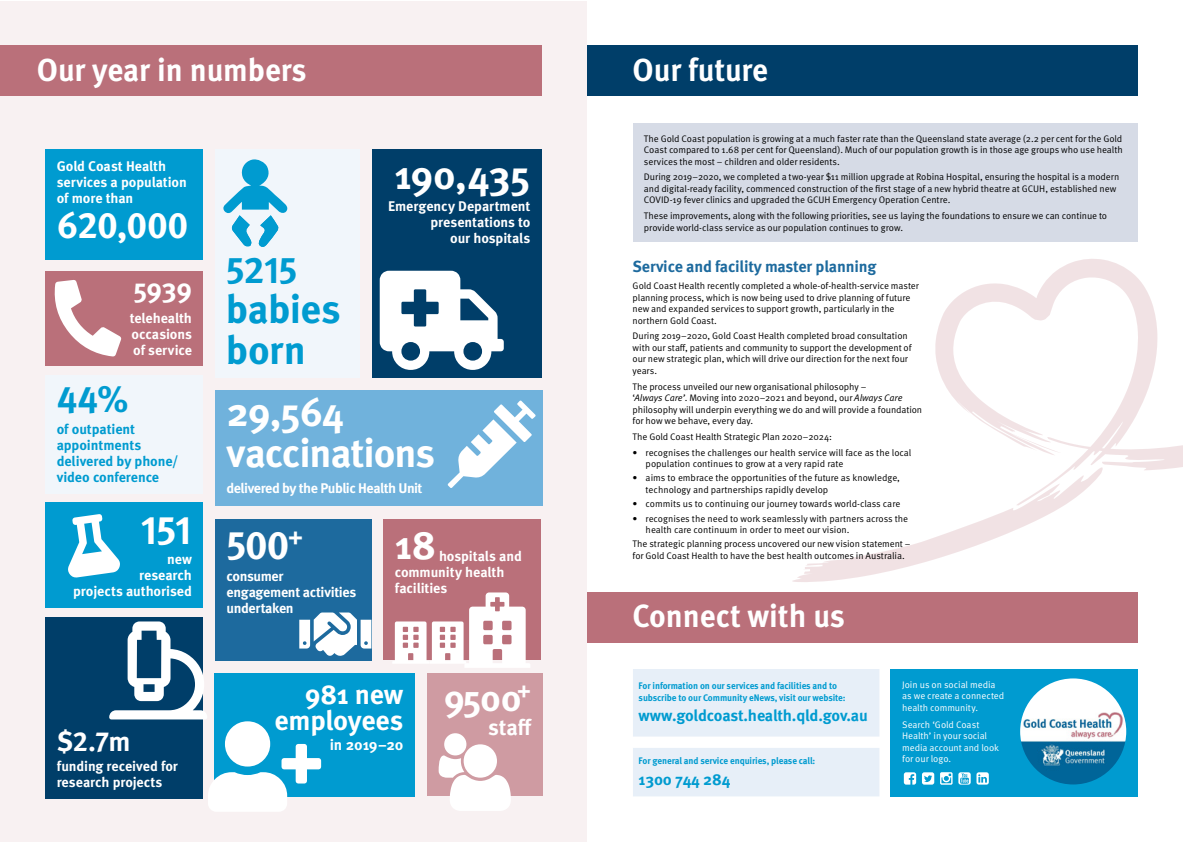
<style>
.page{position:relative;width:1183px;height:842px;background:#fff}
.page>*{position:absolute;margin:0;border:0;box-sizing:border-box;transform-origin:0 0}
.t1{font:700 40px/41px "Meta Pro";letter-spacing:-.03em;color:#fff}
.t2{font:700 40px/41px "Meta Pro";letter-spacing:-.015em;color:#009bd0}
.t3{font:700 37.3px "Meta Pro";color:#009bd0}
.t4{font:700 37px "Meta Pro";letter-spacing:-.02em;color:#fff}
.t5{font:700 37px "Meta Pro";color:#009bd0}
.t6{font:700 32px "Meta Pro";color:#fff;scale:.96 1}
.t7{font:700 27.6px/25.5px "Meta Pro";letter-spacing:-.015em;color:#fff;text-align:right}
.t8{font:700 22px "Meta Pro";color:#fff}
.t9{font:700 16px "Meta Pro";letter-spacing:-.01em;color:#009bd0}
.t10{font:700 16px "Meta Pro";letter-spacing:-.01em;color:#1d6a9e}
.t11{font:700 15.2px "Meta Pro";letter-spacing:-.01em;color:#fff}
.t12{font:700 14px/16px "Meta Pro";letter-spacing:-.01em;color:#fff}
.t13{font:700 14px/16px "Meta Pro";letter-spacing:-.005em;color:#009bd0}
.t14{font:700 14px/16px "Meta Pro";letter-spacing:-.03em;color:#fff}
.t15{font:700 14px "Meta Pro";letter-spacing:-.035em;color:#fff}
.t16{font:9.5px/11.5px "Meta Pro Norm";letter-spacing:-.01em;color:#000}
.t17{font:700 9.5px/11.5px "Meta Pro";letter-spacing:-.01em;color:#009bd0;scale:.96 1}
.t18{font:9.5px/11.5px "Meta Pro Norm";letter-spacing:-.005em;color:#fff}
.s1{font-family:"Meta Pro Norm Ita"}
</style>
<div class="page">
<div style="left:0;top:1px;width:586px;height:840px;background:#f8f1f2"></div>
<div style="left:426px;top:673px;width:116px;height:123px;background:#cf9ba2"></div>
<div style="left:0;top:45px;width:541px;height:51px;background:#ba707a"></div>
<div style="left:45px;top:149px;width:158px;height:111px;background:#009bd0"></div>
<div style="left:383px;top:519px;width:158px;height:141px;background:#ba707a"></div>
<div style="left:45px;top:272px;width:158px;height:94px;background:#ba707a"></div>
<div style="left:45px;top:375px;width:158px;height:118px;background:#f1f6fb"></div>
<div style="left:372px;top:149px;width:169px;height:229px;background:#003e69"></div>
<div style="left:45px;top:617px;width:158px;height:181px;background:#003e69"></div>
<div style="left:215px;top:390px;width:327px;height:116px;background:#70b2dc"></div>
<div style="left:214px;top:674px;width:201px;height:123px;background:#009bd0"></div>
<div style="left:215px;top:519px;width:157px;height:142px;background:#1d6a9e"></div>
<svg style="left:54px;top:280px;width:67px;height:77px"></svg>
<svg style="left:379px;top:271px;width:124px;height:99px"></svg>
<svg style="left:393px;top:592px;width:137px;height:76px"></svg>
<svg style="left:447px;top:400px;width:88px;height:88px"></svg>
<div style="left:45px;top:502px;width:158px;height:105px;background:#009bd0"></div>
<svg style="left:68px;top:514px;width:52px;height:64px"></svg>
<div style="left:214px;top:149px;width:145px;height:229px;background:#f1f6fb"></div>
<svg style="left:223px;top:159px;width:65px;height:88px"></svg>
<svg style="left:109px;top:612px;width:262px;height:200px"></svg>
<svg style="left:438px;top:733px;width:72px;height:78px"></svg>
<svg style="left:935px;top:259px;width:247px;height:212px"></svg>
<svg style="left:792px;top:463px;width:313px;height:119px"></svg>
<div style="left:587px;top:45px;width:550px;height:51px;background:#003e69"></div>
<div style="left:587px;top:592px;width:550px;height:50px;background:#ba707a"></div>
<div style="left:632px;top:123px;width:505px;height:119px;background:#d6dbe6"></div>
<svg style="left:633px;top:669px;width:246px;height:127px;background:#e9f0f8"></svg>
<div style="left:890px;top:669px;width:247px;height:128px;background:#009bd0"></div>
<svg style="left:903px;top:772px;width:12px;height:13px"></svg>
<svg style="left:922px;top:772px;width:30px;height:13px"></svg>
<svg style="left:976px;top:772px;width:12px;height:13px"></svg>
<svg style="left:958px;top:772px;width:12px;height:13px"></svg>
<img style="left:1019px;top:678px;width:106px;height:106px;border-radius:53px">
<h3 class="t6" style="left:37px;top:45px;width:282px">Our year in numbers</h3>
<h3 class="t12" style="left:57px;top:157px;width:132px">Gold Coast Health services a population of more than</h3>
<h3 class="t4" style="left:57px;top:196px;width:133px">620,000</h3>
<h3 class="t7" style="left:133px;top:278px;width:60px">5939</h3>
<h3 class="t12" style="left:130px;top:309px;width:64px;text-align:justify">telehealth occasions of service</h3>
<h2 class="t3" style="left:226px;top:240px;width:73px">5215</h2>
<h1 class="t2" style="left:226px;top:286px;width:116px">babies born</h1>
<h1 class="t1" style="left:394px;top:152px;width:137px">190,435</h1>
<h3 class="t12" style="left:388px;top:197px;width:144px;text-align:right">Emergency Department presentations to<br>our hospitals</h3>
<h3 class="t5" style="left:57px;top:370px;width:73px">44%</h3>
<h3 class="t13" style="left:57px;top:420px;width:123px">of outpatient appointments delivered by phone/ video conference</h3>
<h1 class="t1" style="left:141px;top:507px;width:53px">151</h1>
<h3 class="t12" style="left:73px;top:550px;width:120px;text-align:right">new<br>research<br>projects authorised</h3>
<h3 class="t7" style="left:57px;top:726px;width:75px">$2.7m</h3>
<h3 class="t12" style="left:57px;top:757px;width:123px">funding received for research projects</h3>
<h1 class="t1" style="left:226px;top:389px;width:210px">29,564 vaccinations</h1>
<h3 class="t15" style="left:226px;top:477px;width:197px">delivered by the Public Health Unit</h3>
<h1 class="t1" style="left:226px;top:521px;width:78px">500<sup>+</sup></h1>
<h3 class="t14" style="left:226px;top:567px;width:131px">consumer engagement activities undertaken</h3>
<h1 class="t1" style="left:394px;top:521px;width:43px">18</h1>
<h3 class="t12" style="left:394px;top:547px;width:129px;text-indent:44px">hospitals and community health facilities</h3>
<h3 class="t7" style="left:274px;top:680px;width:130px">981 new employees</h3>
<h3 class="t11" style="left:330px;top:732px;width:75px">in 2019–20</h3>
<h3 class="t4" style="left:444px;top:669px;width:89px">9500<sup>+</sup></h3>
<h3 class="t8" style="left:488px;top:710px;width:45px">staff</h3>
<h3 class="t6" style="left:632px;top:45px;width:142px">Our future</h3>
<p class="t16" style="left:643px;top:132px;width:480px;text-align:justify">The Gold Coast population is growing at a much faster rate than the Queensland state average (2.2 per cent for the Gold Coast compared to 1.68 per cent for Queensland). Much of our population growth is in those age groups who use health services the most – children and older residents.</p>
<p class="t16" style="left:643px;top:171px;width:477px">During 2019–2020, we completed a two-year $11 million upgrade at Robina Hospital, ensuring the hospital is a modern and digital-ready facility, commenced construction of the first stage of a new hybrid theatre at GCUH, established new<br>COVID-19 fever clinics and upgraded the GCUH Emergency Operation Centre.</p>
<p class="t16" style="left:643px;top:209px;width:464px">These improvements, along with the following priorities, see us laying the foundations to ensure we can continue to provide world-class service as our population continues to grow.</p>
<h3 class="t10" style="left:632px;top:254px;width:245px">Service and facility master planning</h3>
<p class="t16" style="left:632px;top:279px;width:288px">Gold Coast Health recently completed a whole-of-health-service master planning process, which is now being used to drive planning of future new and expanded services to support growth, particularly in the northern Gold Coast.</p>
<p class="t16" style="left:632px;top:330px;width:280px">During 2019–2020, Gold Coast Health completed broad consultation with our staff, patients and community to support the development of our new strategic plan, which will drive our direction for the next four years.</p>
<p class="t16" style="left:632px;top:380px;width:291px">The process unveiled our new organisational philosophy –<br>‘<span class="s1">Always Care’</span>. Moving into 2020–2021 and beyond, our <span class="s1">Always Care </span>philosophy will underpin everything we do and will provide a foundation for how we behave, every day.</p>
<p class="t16" style="left:632px;top:430px;width:201px">The Gold Coast Health Strategic Plan 2020–2024:</p>
<p class="t16" style="left:645px;top:446px;width:267px;text-indent:-13px">• recognises the challenges our health service will face as the local population continues to grow at a very rapid rate</p>
<p class="t16" style="left:645px;top:472px;width:256px;text-indent:-13px">• aims to embrace the opportunities of the future as knowledge, technology and partnerships rapidly develop</p>
<p class="t16" style="left:632px;top:498px;width:269px">• commits us to continuing our journey towards world-class care</p>
<p class="t16" style="left:645px;top:512px;width:264px;text-indent:-13px">• recognises the need to work seamlessly with partners across the health care continuum in order to meet our vision.</p>
<p class="t16" style="left:632px;top:538px;width:279px">The strategic planning process uncovered our new vision statement – for Gold Coast Health to have the best health outcomes in Australia.</p>
<h3 class="t6" style="left:632px;top:591px;width:223px">Connect with us</h3>
<p class="t17" style="left:638px;top:680px;width:217px">For information on our services and facilities and to subscribe to our Community eNews, visit our website:</p>
<h3 class="t9" style="left:638px;top:703px;width:231px">www.goldcoast.health.qld.gov.au</h3>
<p class="t17" style="left:638px;top:755px;width:185px">For general and service enquiries, please call:</p>
<h3 class="t9" style="left:638px;top:767px;width:93px">1300 744 284</h3>
<p class="t18" style="left:901px;top:678px;width:104px">Join us on social media as we create a connected health community.</p>
<p class="t18" style="left:901px;top:718px;width:98px">Search ‘Gold Coast<br>Health’ in your social media account and look for our logo.</p>
</div>
